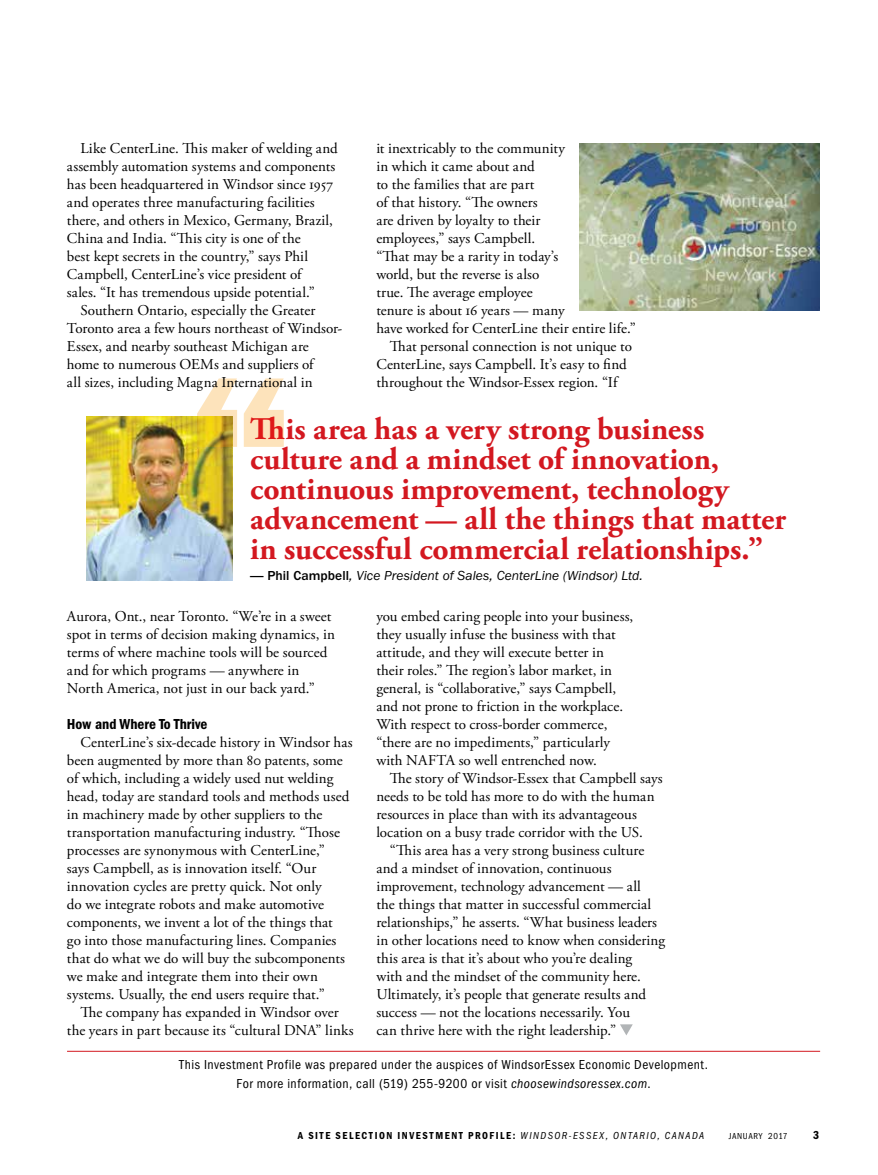
<style>
.page{position:relative;width:878px;height:1175px;background:#fff}
.page>*{position:absolute;margin:0;border:0;box-sizing:border-box;transform-origin:0 0}
.t1{font:700 31.5px/30px "Adobe Garamond Pro";color:#d31820}
.t2{font:15px/18px "Adobe Garamond Pro";letter-spacing:.005em;color:#000}
.t3{font:15px "ITC Franklin Gothic Std Dm Cd";color:#000}
.t4{font:condensed 13.5px/19.5px "ITC Franklin Gothic Std";letter-spacing:.035em;color:#000;text-align:center}
.t5{font:italic 13.5px "ITC Franklin Gothic Std";color:#000}
.t6{font:12px "ITC Franklin Gothic Std Dm Cd";color:#000}
.t7{font:10.5px "ITC Franklin Gothic Std Dm Cd";letter-spacing:.15em;color:#000}
.t8{font:condensed 9px "ITC Franklin Gothic Std";letter-spacing:.06em;color:#000}
.s1{font-weight:500;font-style:normal}
.s2{font-style:italic}
.s3{font-family:"ITC Franklin Gothic Std";font-style:italic;font-stretch:condensed}
</style>
<div class="page">
<svg style="left:620px;top:1024px;width:12px;height:11px"></svg>
<hr style="left:67px;top:1050px;width:753px;height:1px;background:#d31820">
<img style="left:86px;top:416px;width:147px;height:164px">
<svg style="left:197px;top:378px;width:87px;height:69px"></svg>
<img style="left:579px;top:144px;width:240px;height:166px">
<p class="t2" style="left:67px;top:140px;width:272px;text-indent:14px">Like CenterLine. This maker of welding and assembly automation systems and components has been headquartered in Windsor since 1957 and operates three manufacturing facilities there, and others in Mexico, Germany, Brazil, China and India. “This city is one of the<br>best kept secrets in the country,” says Phil Campbell, CenterLine’s vice president of<br>sales. “It has tremendous upside potential.”</p>
<p class="t2" style="left:67px;top:302px;width:277px;text-indent:14px">Southern Ontario, especially the Greater Toronto area a few hours northeast of Windsor-Essex, and nearby southeast Michigan are home to numerous OEMs and suppliers of<br>all sizes, including Magna International in</p>
<p class="t2" style="left:376px;top:140px;width:190px">it inextricably to the community</p>
<p class="t2" style="left:376px;top:158px;width:160px">in which it came about and</p>
<p class="t2" style="left:376px;top:176px;width:160px">to the families that are part</p>
<p class="t2" style="left:376px;top:194px;width:163px">of that history. “The owners</p>
<p class="t2" style="left:376px;top:212px;width:165px">are driven by loyalty to their</p>
<p class="t2" style="left:376px;top:230px;width:160px">employees,” says Campbell.</p>
<p class="t2" style="left:376px;top:248px;width:183px">“That may be a rarity in today’s</p>
<p class="t2" style="left:376px;top:266px;width:164px">world, but the reverse is also</p>
<p class="t2" style="left:376px;top:284px;width:158px">true. The average employee</p>
<p class="t2" style="left:376px;top:302px;width:190px">tenure is about 16 years — many</p>
<p class="t2" style="left:376px;top:320px;width:261px">have worked for CenterLine their entire life.”</p>
<p class="t2" style="left:390px;top:338px;width:244px">That personal connection is not unique to</p>
<p class="t2" style="left:376px;top:356px;width:252px">CenterLine, says Campbell. It’s easy to find</p>
<p class="t2" style="left:376px;top:374px;width:242px">throughout the Windsor-Essex region. “If</p>
<h1 class="t1" style="left:250px;top:415px;width:537px">This area has a very strong business culture and a mindset of innovation, continuous improvement, technology advancement — all the things that matter in successful commercial relationships.”</h1>
<p class="t5" style="left:250px;top:567px;width:394px"><span class="s1">— Phil Campbell</span>, Vice President of Sales, CenterLine (Windsor) Ltd.</p>
<p class="t2" style="left:376px;top:608px;width:258px">you embed caring people into your business, they usually infuse the business with that attitude, and they will execute better in their roles.” The region’s labor market, in general, is “collaborative,” says Campbell, and not prone to friction in the workplace.<br>With respect to cross-border commerce, “there are no impediments,” particularly with NAFTA so well entrenched now.</p>
<p class="t2" style="left:376px;top:770px;width:288px;text-indent:14px">The story of Windsor-Essex that Campbell says needs to be told has more to do with the human resources in place than with its advantageous location on a busy trade corridor with the US.</p>
<p class="t2" style="left:376px;top:842px;width:290px;text-indent:14px">“This area has a very strong business culture and a mindset of innovation, continuous improvement, technology advancement — all<br>the things that matter in successful commercial relationships,” he asserts. “What business leaders in other locations need to know when considering this area is that it’s about who you’re dealing<br>with and the mindset of the community here.<br>Ultimately, it’s people that generate results and success — not the locations necessarily. You<br>can thrive here with the right leadership.”</p>
<p class="t4" style="left:179px;top:1054px;width:530px">This Investment Profile was prepared under the auspices of WindsorEssex Economic Development.<br>For more information, call (519) 255-9200 or visit <span class="s2">choosewindsoressex.com</span>.</p>
<p class="t2" style="left:67px;top:608px;width:269px">Aurora, Ont., near Toronto. “We’re in a sweet spot in terms of decision making dynamics, in terms of where machine tools will be sourced and for which programs — anywhere in North America, not just in our back yard.”</p>
<p class="t3" style="left:67px;top:715px;width:142px">How and Where To Thrive</p>
<p class="t2" style="left:67px;top:734px;width:287px;text-indent:14px">CenterLine’s six-decade history in Windsor has been augmented by more than 80 patents, some of which, including a widely used nut welding head, today are standard tools and methods used in machinery made by other suppliers to the transportation manufacturing industry. “Those processes are synonymous with CenterLine,”<br>says Campbell, as is innovation itself. “Our innovation cycles are pretty quick. Not only<br>do we integrate robots and make automotive components, we invent a lot of the things that<br>go into those manufacturing lines. Companies that do what we do will buy the subcomponents we make and integrate them into their own systems. Usually, the end users require that.”</p>
<p class="t2" style="left:67px;top:1004px;width:288px;text-align:center">The company has expanded in Windsor over<br>the years in part because its “cultural DNA” links</p>
<p class="t7" style="left:298px;top:1129px;width:408px">A SITE SELECTION INVESTMENT PROFILE: <span class="s3">WINDSOR-ESSEX, ONTARIO, CANADA</span></p>
<p class="t8" style="left:728px;top:1130px;width:60px">JANUARY 2017</p>
<p class="t6" style="left:813px;top:1128px;width:8px">3</p>
</div>
